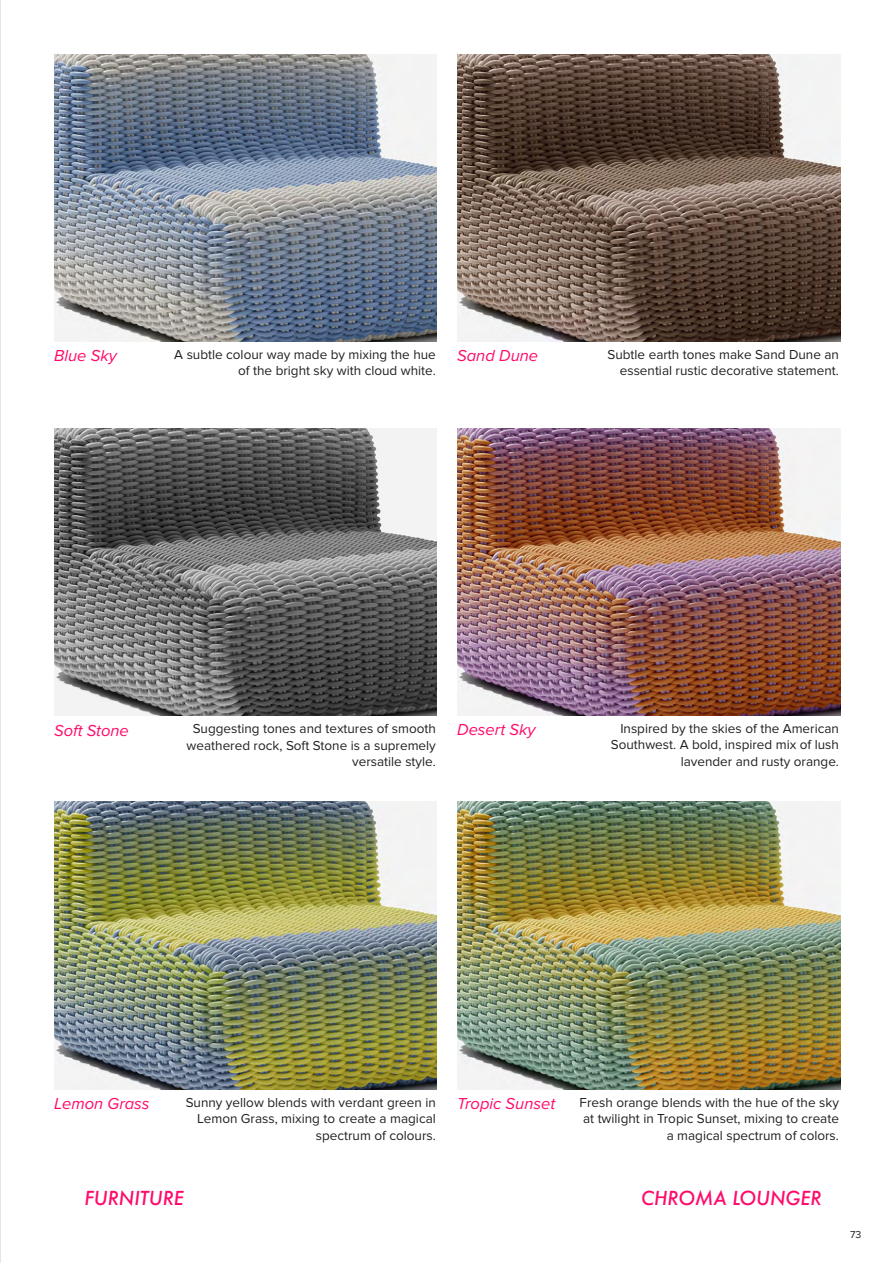
<style>
.page{position:relative;width:893px;height:1263px;background:#fff}
.page>*{position:absolute;margin:0;border:0;box-sizing:border-box;transform-origin:0 0}
.t1{font:italic 500 18.75px "Futura";color:#ff0a6b}
.t2{font:italic 16.5px "Proxima Nova";color:#ff0a6b}
.t3{font:13.5px/16.5px "Proxima Nova";color:#231f20;text-align:right}
.t4{font:10.5px "Proxima Nova";color:#231f20}
</style>
<div class="page">
<hr style="left:0;top:0;width:1px;height:1263px;background:#231f20">
<img style="left:54px;top:54px;width:383px;height:287px">
<img style="left:457px;top:54px;width:383px;height:287px">
<img style="left:54px;top:428px;width:383px;height:287px">
<img style="left:457px;top:428px;width:383px;height:287px">
<img style="left:54px;top:802px;width:383px;height:287px">
<img style="left:457px;top:802px;width:383px;height:287px">
<p class="t2" style="left:54px;top:346px;width:64px">Blue Sky</p>
<p class="t3" style="left:174px;top:346px;width:263px">A subtle colour way made by mixing the hue</p>
<p class="t2" style="left:457px;top:346px;width:83px">Sand Dune</p>
<p class="t3" style="left:238px;top:363px;width:199px">of the bright sky with cloud white.</p>
<p class="t3" style="left:607px;top:346px;width:233px">Subtle earth tones make Sand Dune an essential rustic decorative statement.</p>
<p class="t2" style="left:54px;top:721px;width:76px">Soft Stone</p>
<p class="t3" style="left:611px;top:720px;width:230px">Inspired by the skies of the American<br>Southwest. A bold, inspired mix of lush lavender and rusty orange.</p>
<p class="t3" style="left:187px;top:721px;width:251px">Suggesting tones and textures of smooth weathered rock, Soft Stone is a supremely versatile style.</p>
<p class="t2" style="left:457px;top:721px;width:80px">Desert Sky</p>
<p class="t2" style="left:54px;top:1094px;width:97px">Lemon Grass</p>
<p class="t3" style="left:580px;top:1094px;width:261px">Fresh orange blends with the hue of the sky at twilight in Tropic Sunset, mixing to create a magical spectrum of colors.</p>
<p class="t3" style="left:186px;top:1094px;width:252px">Sunny yellow blends with verdant green in<br>Lemon Grass, mixing to create a magical spectrum of colours.</p>
<p class="t2" style="left:457px;top:1094px;width:100px">Tropic Sunset</p>
<p class="t1" style="left:85px;top:1185px;width:101px">FURNITURE</p>
<p class="t1" style="left:641px;top:1185px;width:182px">CHROMA LOUNGER</p>
<p class="t4" style="left:850px;top:1229px;width:13px">73</p>
</div>
